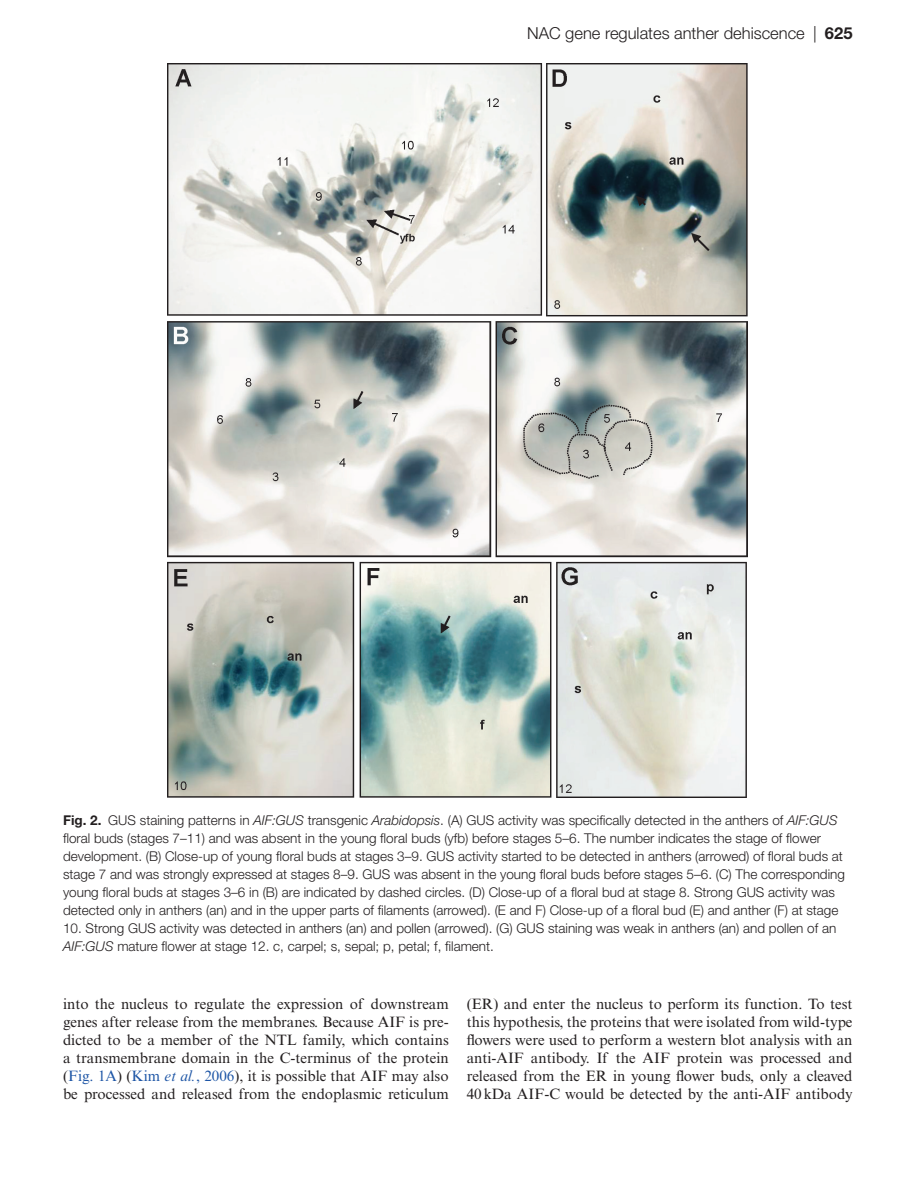
<style>
.page{position:relative;width:919px;height:1187px;background:#fff}
.page>*{position:absolute;margin:0;border:0;box-sizing:border-box;transform-origin:0 0}
.t1{font:300 16.5px "Helvetica Neue LT Std";color:#231f20}
.t2{font:15px/18px "Times New Roman MT Std";color:#231f20;text-align:justify}
.t3{font:300 13.5px/18px "Helvetica Neue LT Std";color:#231f20}
.s1{font-weight:700}
.s2{font-style:italic}
.s3{color:#1e56a6}
.s4{font-style:italic;color:#1e56a6}
</style>
<div class="page">
<img style="left:168px;top:63px;width:579px;height:734px">
<p class="t1" style="left:527px;top:23px;width:327px">NAC gene regulates anther dehiscence | <span class="s1">625</span></p>
<p class="t3" style="left:63px;top:810px;width:783px"><span class="s1">Fig. 2.</span> GUS staining patterns in <span class="s2">AIF:GUS</span> transgenic <span class="s2">Arabidopsis</span>. (A) GUS activity was specifically detected in the anthers of <span class="s2">AIF:GUS </span>floral buds (stages 7–11) and was absent in the young floral buds (yfb) before stages 5–6. The number indicates the stage of flower development. (B) Close-up of young floral buds at stages 3–9. GUS activity started to be detected in anthers (arrowed) of floral buds at stage 7 and was strongly expressed at stages 8–9. GUS was absent in the young floral buds before stages 5–6. (C) The corresponding young floral buds at stages 3–6 in (B) are indicated by dashed circles. (D) Close-up of a floral bud at stage 8. Strong GUS activity was detected only in anthers (an) and in the upper parts of filaments (arrowed). (E and F) Close-up of a floral bud (E) and anther (F) at stage</p>
<p class="t3" style="left:63px;top:918px;width:774px">10. Strong GUS activity was detected in anthers (an) and pollen (arrowed). (G) GUS staining was weak in anthers (an) and pollen of an<br><span class="s2">AIF:GUS</span> mature flower at stage 12. c, carpel; s, sepal; p, petal; f, filament.</p>
<p class="t2" style="left:63px;top:995px;width:387px">into the nucleus to regulate the expression of downstream genes after release from the membranes. Because AIF is pre&shy;dicted to be a member of the NTL family, which contains a transmembrane domain in the C-terminus of the protein (<span class="s3">Fig. 1A</span>) (<span class="s3">Kim</span> <span class="s4">et al.</span><span class="s3">, 2006</span>), it is possible that AIF may also be processed and released from the endoplasmic reticulum</p>
<p class="t2" style="left:466px;top:995px;width:387px">(ER) and enter the nucleus to perform its function. To test this hypothesis, the proteins that were isolated from wild-type flowers were used to perform a western blot analysis with an anti-AIF antibody. If the AIF protein was processed and released from the ER in young flower buds, only a cleaved 40kDa AIF-C would be detected by the anti-AIF antibody</p>
</div>
